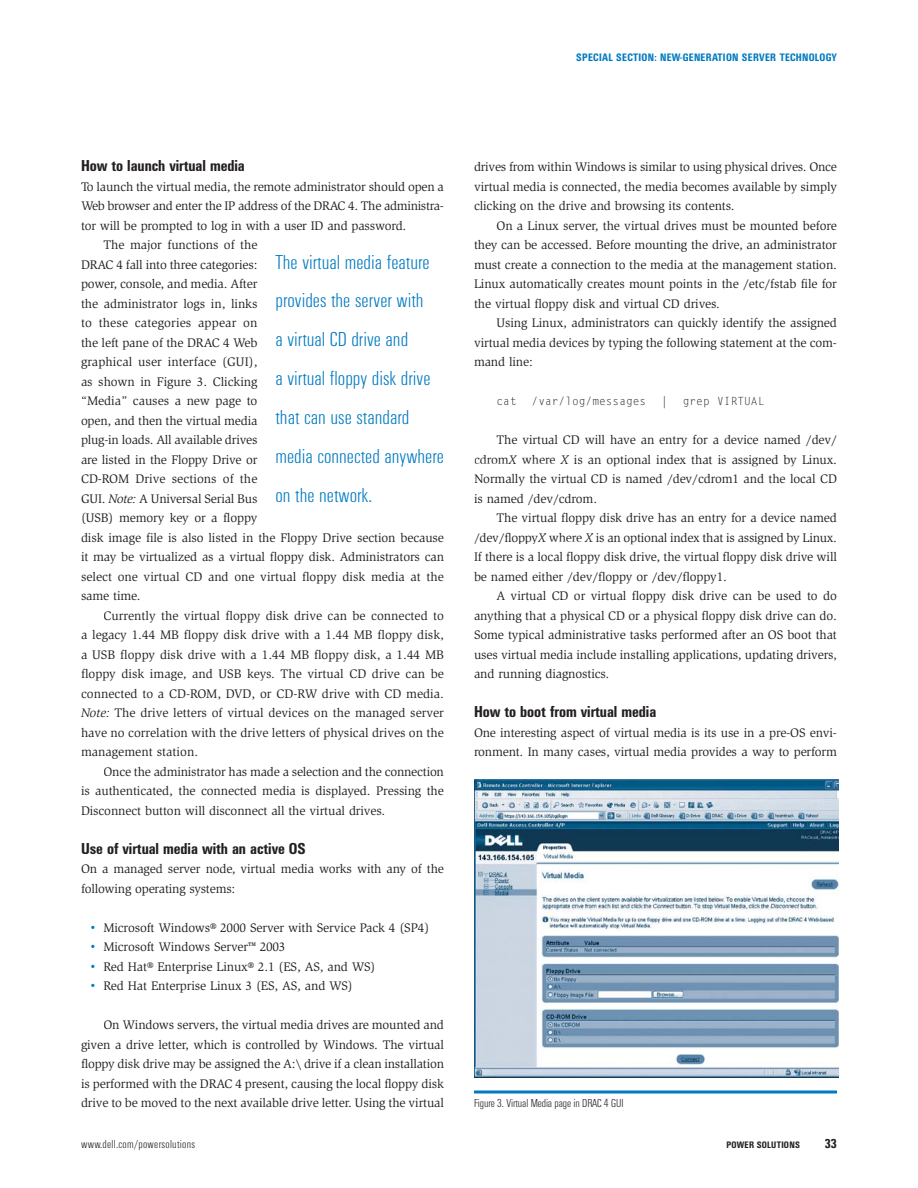
<style>
.page{position:relative;width:918px;height:1188px;background:#fff}
.page>*{position:absolute;margin:0;border:0;box-sizing:border-box;transform-origin:0 0}
.t1{font:21px/39px "U47";color:#007ac0}
.t2{font:16.5px "U67";letter-spacing:-.005em;color:#231f20}
.t3{font:13.5px "U67";color:#231f20}
.t4{font:12.75px/19.5px "Slimbach";letter-spacing:-.01em;color:#231f20;text-align:justify}
.t5{font:12.75px "Slimbach";letter-spacing:.01em;color:#231f20}
.t6{font:12px "U47";letter-spacing:-.01em;color:#231f20}
.t7{font:12px "U47";letter-spacing:.025em;color:#231f20}
.t8{font:11.25px "U67";letter-spacing:.025em;color:#007ac0}
.t9{font:11.25px "Letter Gothic";color:#231f20}
.t10{font:9.75px "U67";letter-spacing:.025em;color:#231f20}
.s1{font-style:italic}
.s2{font-family:"U67";font-size:19.5px;color:#007ac0}
</style>
<div class="page">
<svg style="left:474px;top:1090px;width:363px;height:4px"></svg>
<img style="left:474px;top:780px;width:365px;height:298px">
<p class="t8" style="left:576px;top:53px;width:262px">SPECIAL SECTION: NEW-GENERATION SERVER TECHNOLOGY</p>
<p class="t2" style="left:81px;top:159px;width:165px">How to launch virtual media</p>
<p class="t4" style="left:81px;top:177px;width:365px">To launch the virtual media, the remote administrator should open a</p>
<p class="t4" style="left:81px;top:197px;width:364px">Web browser and enter the IP address of the DRAC 4. The administra-</p>
<p class="t4" style="left:81px;top:216px;width:327px">tor will be prompted to log in with a user ID and password.</p>
<p class="t4" style="left:104px;top:236px;width:155px">The major functions of the</p>
<p class="t4" style="left:81px;top:255px;width:178px">DRAC 4 fall into three categories:</p>
<p class="t4" style="left:81px;top:275px;width:178px">power, console, and media. After</p>
<p class="t4" style="left:81px;top:294px;width:178px">the administrator logs in, links</p>
<p class="t5" style="left:81px;top:318px;width:178px">to these categories appear on</p>
<p class="t4" style="left:81px;top:333px;width:178px">the left pane of the DRAC 4 Web</p>
<p class="t4" style="left:81px;top:353px;width:178px">graphical user interface (GUI),</p>
<p class="t4" style="left:81px;top:372px;width:178px">as shown in Figure 3. Clicking</p>
<p class="t4" style="left:81px;top:392px;width:178px">“Media” causes a new page to</p>
<p class="t4" style="left:81px;top:411px;width:178px">open, and then the virtual media</p>
<p class="t4" style="left:81px;top:431px;width:178px">plug-in loads. All available drives</p>
<p class="t4" style="left:81px;top:450px;width:178px">are listed in the Floppy Drive or</p>
<p class="t4" style="left:81px;top:470px;width:178px">CD-ROM Drive sections of the</p>
<p class="t4" style="left:81px;top:489px;width:178px">GUI. <span class="s1">Note:</span> A Universal Serial Bus</p>
<p class="t4" style="left:81px;top:509px;width:178px">(USB) memory key or a floppy</p>
<p class="t4" style="left:81px;top:528px;width:365px">disk image file is also listed in the Floppy Drive section because</p>
<p class="t4" style="left:81px;top:548px;width:365px">it may be virtualized as a virtual floppy disk. Administrators can</p>
<p class="t4" style="left:81px;top:567px;width:364px">select one virtual CD and one virtual floppy disk media at the</p>
<p class="t4" style="left:81px;top:587px;width:61px">same time.</p>
<p class="t4" style="left:104px;top:606px;width:342px">Currently the virtual floppy disk drive can be connected to</p>
<p class="t4" style="left:81px;top:626px;width:365px">a legacy 1.44 MB floppy disk drive with a 1.44 MB floppy disk,</p>
<p class="t4" style="left:81px;top:645px;width:365px">a USB floppy disk drive with a 1.44 MB floppy disk, a 1.44 MB</p>
<p class="t4" style="left:81px;top:665px;width:365px">floppy disk image, and USB keys. The virtual CD drive can be</p>
<p class="t4" style="left:81px;top:684px;width:364px">connected to a CD-ROM, DVD, or CD-RW drive with CD media.</p>
<p class="t4" style="left:81px;top:704px;width:365px"><span class="s1">Note:</span> The drive letters of virtual devices on the managed server</p>
<p class="t4" style="left:81px;top:723px;width:365px">have no correlation with the drive letters of physical drives on the</p>
<p class="t4" style="left:81px;top:743px;width:119px">management station.</p>
<p class="t4" style="left:104px;top:762px;width:342px">Once the administrator has made a selection and the connection</p>
<p class="t4" style="left:81px;top:782px;width:364px">is authenticated, the connected media is displayed. Pressing the</p>
<p class="t4" style="left:81px;top:801px;width:306px">Disconnect button will disconnect all the virtual drives.</p>
<p class="t2" style="left:81px;top:842px;width:226px">Use of virtual media with an active OS</p>
<p class="t4" style="left:81px;top:860px;width:365px">On a managed server node, virtual media works with any of the following operating systems:</p>
<p class="t4" style="left:90px;top:918px;width:341px"><span class="s2">•</span> Microsoft Windows® 2000 Server with Service Pack 4 (SP4)</p>
<p class="t4" style="left:90px;top:938px;width:197px"><span class="s2">•</span> Microsoft Windows Server™ 2003</p>
<p class="t4" style="left:90px;top:957px;width:287px"><span class="s2">•</span> Red Hat® Enterprise Linux® 2.1 (ES, AS, and WS)</p>
<p class="t4" style="left:90px;top:977px;width:264px"><span class="s2">•</span> Red Hat Enterprise Linux 3 (ES, AS, and WS)</p>
<p class="t4" style="left:81px;top:1016px;width:365px;text-indent:22px">On Windows servers, the virtual media drives are mounted and given a drive letter, which is controlled by Windows. The virtual floppy disk drive may be assigned the A:\ drive if a clean installation is performed with the DRAC 4 present, causing the local floppy disk drive to be moved to the next available drive letter. Using the virtual</p>
<h1 class="t1" style="left:276px;top:244px;width:170px">The virtual media feature provides the server with<br>a virtual CD drive and<br>a virtual floppy disk drive that can use standard media connected anywhere on the network.</h1>
<p class="t4" style="left:474px;top:158px;width:365px">drives from within Windows is similar to using physical drives. Once virtual media is connected, the media becomes available by simply clicking on the drive and browsing its contents.</p>
<p class="t4" style="left:474px;top:216px;width:365px;text-indent:22px">On a Linux server, the virtual drives must be mounted before they can be accessed. Before mounting the drive, an administrator must create a connection to the media at the management station.<br>Linux automatically creates mount points in the /etc/fstab file for the virtual floppy disk and virtual CD drives.</p>
<p class="t4" style="left:474px;top:314px;width:365px;text-indent:22px">Using Linux, administrators can quickly identify the assigned virtual media devices by typing the following statement at the com&shy;mand line:</p>
<p class="t9" style="left:496px;top:397px;width:22px">cat</p>
<p class="t9" style="left:532px;top:397px;width:116px">/var/log/messages</p>
<p class="t9" style="left:661px;top:397px;width:8px">|</p>
<p class="t9" style="left:683px;top:397px;width:83px">grep VIRTUAL</p>
<p class="t4" style="left:474px;top:431px;width:365px;text-indent:22px">The virtual CD will have an entry for a device named /dev/ cdrom<span class="s1">X</span> where <span class="s1">X</span> is an optional index that is assigned by Linux.<br>Normally the virtual CD is named /dev/cdrom1 and the local CD is named /dev/cdrom.</p>
<p class="t4" style="left:474px;top:509px;width:365px;text-indent:22px">The virtual floppy disk drive has an entry for a device named /dev/floppy<span class="s1">X</span> where <span class="s1">X</span> is an optional index that is assigned by Linux.<br>If there is a local floppy disk drive, the virtual floppy disk drive will be named either /dev/floppy or /dev/floppy1.</p>
<p class="t4" style="left:474px;top:587px;width:365px;text-indent:22px">A virtual CD or virtual floppy disk drive can be used to do anything that a physical CD or a physical floppy disk drive can do.<br>Some typical administrative tasks performed after an OS boot that uses virtual media include installing applications, updating drivers, and running diagnostics.</p>
<p class="t2" style="left:474px;top:705px;width:184px">How to boot from virtual media</p>
<p class="t4" style="left:474px;top:723px;width:365px">One interesting aspect of virtual media is its use in a pre-OS envi&shy;ronment. In many cases, virtual media provides a way to perform</p>
<p class="t6" style="left:474px;top:1098px;width:151px">Figure 3. Virtual Media page in DRAC 4 GUI</p>
<p class="t7" style="left:81px;top:1139px;width:116px">www.dell.com/powersolutions</p>
<p class="t10" style="left:727px;top:1141px;width:75px">POWER SOLUTIONS</p>
<p class="t3" style="left:825px;top:1138px;width:14px">33</p>
</div>
